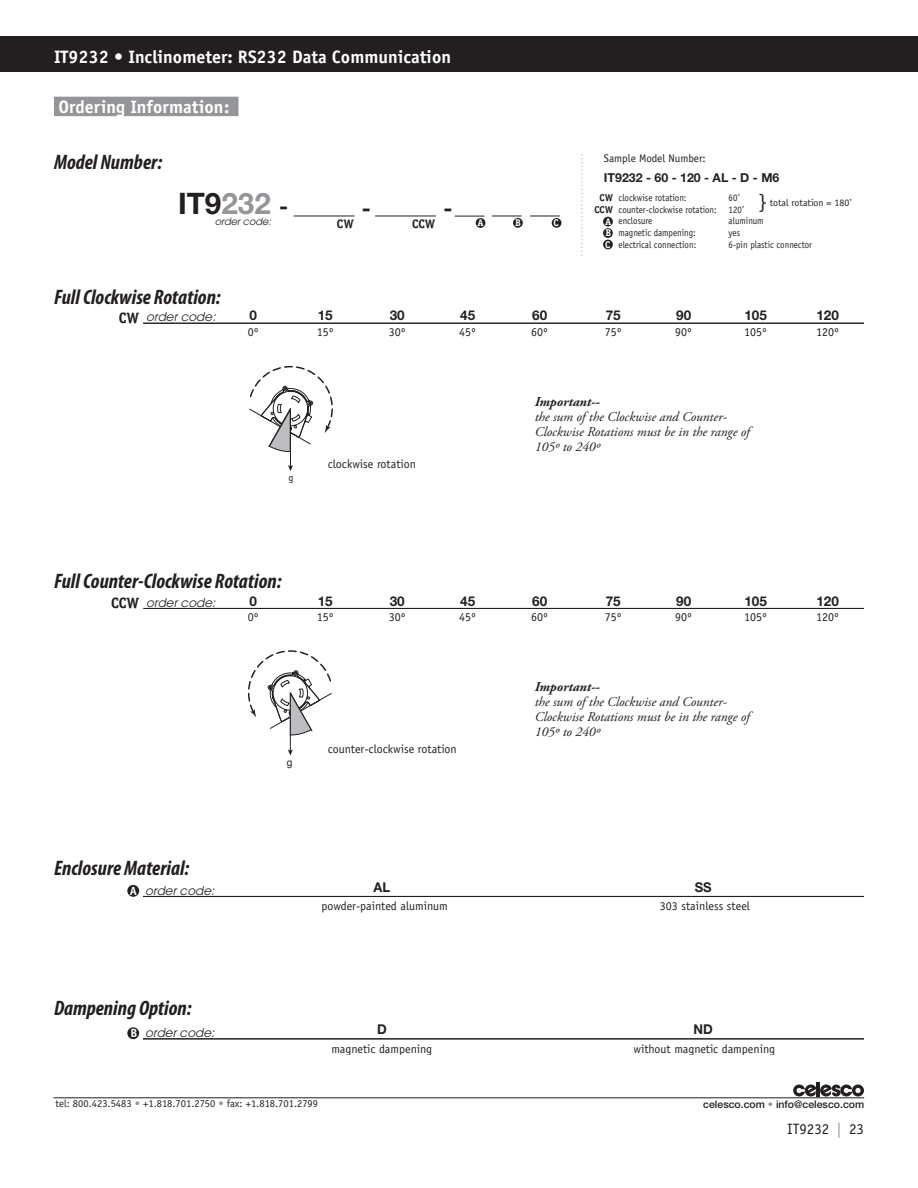
<style>
.page{position:relative;width:918px;height:1188px;background:#fff}
.page>*{position:absolute;margin:0;border:0;box-sizing:border-box;transform-origin:0 0}
.t1{font:700 29.7px "Helvetica Neue";color:#231f20}
.t2{font:700 22.2px "Helvetica Neue";color:#231f20}
.Ordering_Info{font:italic 700 condensed 21px "Myriad Pro";color:#231f20}
.Subheading{font:700 18px "Officina Sans";color:#fff}
.t3{font:15px "Officina Sans";color:#231f20}
.t4{font:italic 13.5px/15px "Adobe Garamond Pro";color:#231f20}
.t5{font:700 13.5px "Helvetica Neue";color:#231f20}
.t6{font:700 12.3px "Helvetica Neue";color:#231f20}
.t7{font:700 12.3px "Officina Serif";color:#231f20}
.t8{font:12px "Officina Sans";color:#231f20}
.t9{font:italic 12px "Avant Garde";color:#231f20}
.t10{font:11.1px "Officina Sans";color:#231f20}
.t11{font:10.5px "Officina Sans";color:#231f20}
.t12{font:500 10.5px "Helvetica Neue";color:#231f20}
.t13{font:10.2px "Officina Sans";color:#231f20}
.t14{font:10.2px "Helvetica";color:#231f20}
.t15{font:9.9px/11.9px "Officina Sans";color:#231f20;scale:.9 1}
.t16{font:9.9px "Officina Sans";color:#231f20}
.t17{font:italic 9.9px "Avant Garde";letter-spacing:-.01em;color:#231f20}
.t18{font:700 9.9px/11.4px "Officina Serif";color:#fff;text-align:justify}
.t19{font:700 9.9px/11.7px "Officina Serif";color:#231f20;text-align:center}
.s1{color:#939598}
.s2{font-size:22.2px}
.s3{font-size:19.8px}
.s4{font-family:"Officina Serif";font-weight:700;font-style:normal;font-size:15px}
.s5{font-weight:700}
.s6{font-family:"Officina Sans";font-weight:700;font-style:normal;color:#fff}
</style>
<div class="page">
<div style="left:603px;top:217px;width:10px;height:9px;background:#231f20;border-radius:50%"></div>
<div style="left:603px;top:228px;width:10px;height:10px;background:#231f20;border-radius:50%"></div>
<div style="left:603px;top:240px;width:10px;height:9px;background:#231f20;border-radius:50%"></div>
<svg style="left:581px;top:155px;width:2px;height:101px"></svg>
<hr style="left:492px;top:216px;width:30px;height:1px;background:#231f20">
<hr style="left:530px;top:216px;width:30px;height:1px;background:#231f20">
<hr style="left:375px;top:216px;width:61px;height:1px;background:#231f20">
<svg style="left:455px;top:216px;width:29px;height:1px"></svg>
<hr style="left:294px;top:216px;width:60px;height:1px;background:#231f20">
<div style="left:476px;top:218px;width:9px;height:10px;background:#231f20;border-radius:50%"></div>
<div style="left:513px;top:218px;width:10px;height:10px;background:#231f20;border-radius:50%"></div>
<div style="left:552px;top:218px;width:9px;height:10px;background:#231f20;border-radius:50%"></div>
<hr style="left:143px;top:323px;width:721px;height:1px;background:#231f20">
<hr style="left:290px;top:408px;width:1px;height:59px;background:#231f20">
<svg style="left:288px;top:465px;width:5px;height:6px"></svg>
<svg style="left:249px;top:365px;width:84px;height:87px"></svg>
<hr style="left:143px;top:896px;width:721px;height:1px;background:#231f20">
<div style="left:127px;top:885px;width:12px;height:12px;background:#231f20;border-radius:50%"></div>
<hr style="left:143px;top:608px;width:721px;height:1px;background:#231f20">
<hr style="left:290px;top:693px;width:1px;height:58px;background:#231f20">
<svg style="left:288px;top:750px;width:5px;height:5px"></svg>
<svg style="left:247px;top:650px;width:85px;height:85px"></svg>
<hr style="left:143px;top:1038px;width:721px;height:1px;background:#231f20">
<div style="left:127px;top:1027px;width:12px;height:12px;background:#231f20;border-radius:50%"></div>
<hr style="left:54px;top:1098px;width:810px;height:1px;background:#231f20">
<hr style="left:816px;top:1082px;width:4px;height:14px;background:#231f20">
<svg style="left:793px;top:1085px;width:71px;height:11px"></svg>
<div style="left:2px;top:36px;width:916px;height:36px;background:#231f20"></div>
<hr style="left:0;top:36px;width:2px;height:36px;background:#231f20">
<div style="left:54px;top:97px;width:184px;height:19px;background:#939598"></div>
<p class="Subheading" style="left:54px;top:46px;width:399px">IT9232 • Inclinometer: RS232 Data Communication</p>
<p class="Subheading" style="left:58px;top:96px;width:173px">Ordering Information:</p>
<p class="Ordering_Info" style="left:54px;top:149px;width:110px">Model Number:</p>
<p class="t10" style="left:604px;top:152px;width:103px">Sample Model Number:</p>
<p class="t6" style="left:604px;top:170px;width:177px">IT9232 - 60 - 120 - AL - D - M6</p>
<p class="t15" style="left:619px;top:191px;width:77px">clockwise rotation:</p>
<p class="t1" style="left:178px;top:185px;width:112px">IT9<span class="s1">232</span> <span class="s2">-</span></p>
<p class="t17" style="left:215px;top:215px;width:58px">order code:</p>
<p class="t18" style="left:605px;top:216px;width:8px">A B C</p>
<p class="t15" style="left:619px;top:191px;width:142px;text-indent:110px">60˚ counter-clockwise rotation: 120˚ enclosure</p>
<p class="t19" style="left:594px;top:192px;width:20px">CW<br>CCW</p>
<p class="t16" style="left:759px;top:197px;width:95px"><span class="s3">}</span> total rotation = 180˚</p>
<p class="t2" style="left:362px;top:194px;width:11px">-</p>
<p class="t2" style="left:443px;top:194px;width:11px">-</p>
<p class="t15" style="left:729px;top:215px;width:40px">aluminum</p>
<p class="t7" style="left:337px;top:216px;width:18px">CW</p>
<p class="t18" style="left:477px;top:217px;width:8px">A</p>
<p class="t18" style="left:515px;top:217px;width:7px">B</p>
<p class="t18" style="left:554px;top:217px;width:7px">C</p>
<p class="t7" style="left:412px;top:216px;width:25px">CCW</p>
<p class="t15" style="left:619px;top:227px;width:87px">magnetic dampening:</p>
<p class="t15" style="left:729px;top:227px;width:14px">yes</p>
<p class="t15" style="left:619px;top:239px;width:88px">electrical connection:</p>
<p class="t15" style="left:729px;top:239px;width:94px">6-pin plastic connector</p>
<p class="Ordering_Info" style="left:54px;top:284px;width:168px">Full Clockwise Rotation:</p>
<p class="t9" style="left:119px;top:310px;width:98px"><span class="s4">CW</span> order code:</p>
<p class="t5" style="left:249px;top:307px;width:9px">0</p>
<p class="t5" style="left:318px;top:307px;width:17px">15</p>
<p class="t5" style="left:390px;top:307px;width:17px">30</p>
<p class="t5" style="left:460px;top:307px;width:17px">45</p>
<p class="t5" style="left:532px;top:307px;width:17px">60</p>
<p class="t5" style="left:606px;top:307px;width:17px">75</p>
<p class="t5" style="left:676px;top:307px;width:17px">90</p>
<p class="t5" style="left:744px;top:307px;width:24px">105</p>
<p class="t5" style="left:816px;top:307px;width:24px">120</p>
<p class="t8" style="left:248px;top:325px;width:12px">0º</p>
<p class="t8" style="left:317px;top:325px;width:18px">15º</p>
<p class="t8" style="left:389px;top:325px;width:18px">30º</p>
<p class="t8" style="left:459px;top:325px;width:18px">45º</p>
<p class="t8" style="left:531px;top:325px;width:18px">60º</p>
<p class="t8" style="left:605px;top:325px;width:18px">75º</p>
<p class="t8" style="left:675px;top:325px;width:18px">90º</p>
<p class="t8" style="left:744px;top:325px;width:24px">105º</p>
<p class="t8" style="left:816px;top:325px;width:24px">120º</p>
<p class="t13" style="left:288px;top:472px;width:7px">g</p>
<p class="t8" style="left:328px;top:457px;width:90px">clockwise rotation</p>
<p class="Ordering_Info" style="left:54px;top:568px;width:229px">Full Counter-Clockwise Rotation:</p>
<p class="t4" style="left:535px;top:394px;width:217px"><span class="s5">Important--<br></span>the sum of the Clockwise and Counter-<br>Clockwise Rotations must be in the range of<br>105º to 240º</p>
<p class="t9" style="left:111px;top:595px;width:106px"><span class="s4">CCW</span> order code:</p>
<p class="t5" style="left:249px;top:593px;width:9px">0</p>
<p class="t5" style="left:318px;top:593px;width:17px">15</p>
<p class="t5" style="left:390px;top:593px;width:17px">30</p>
<p class="t5" style="left:460px;top:593px;width:17px">45</p>
<p class="t5" style="left:532px;top:593px;width:17px">60</p>
<p class="t5" style="left:606px;top:593px;width:17px">75</p>
<p class="t5" style="left:676px;top:593px;width:17px">90</p>
<p class="t5" style="left:744px;top:593px;width:24px">105</p>
<p class="t5" style="left:816px;top:593px;width:24px">120</p>
<p class="t8" style="left:248px;top:610px;width:12px">0º</p>
<p class="t8" style="left:317px;top:610px;width:18px">15º</p>
<p class="t8" style="left:389px;top:610px;width:18px">30º</p>
<p class="t8" style="left:459px;top:610px;width:18px">45º</p>
<p class="t8" style="left:531px;top:610px;width:18px">60º</p>
<p class="t8" style="left:605px;top:610px;width:18px">75º</p>
<p class="t8" style="left:675px;top:610px;width:18px">90º</p>
<p class="t8" style="left:744px;top:610px;width:24px">105º</p>
<p class="t8" style="left:816px;top:610px;width:24px">120º</p>
<p class="Ordering_Info" style="left:54px;top:855px;width:137px">Enclosure Material:</p>
<p class="t14" style="left:287px;top:754px;width:7px">g</p>
<p class="t8" style="left:328px;top:742px;width:131px">counter-clockwise rotation</p>
<p class="t4" style="left:535px;top:679px;width:217px"><span class="s5">Important--<br></span>the sum of the Clockwise and Counter-<br>Clockwise Rotations must be in the range of<br>105º to 240º</p>
<p class="t9" style="left:130px;top:883px;width:86px"><span class="s6">A</span> order code:</p>
<p class="t5" style="left:374px;top:878px;width:18px">AL</p>
<p class="t5" style="left:695px;top:878px;width:18px">SS</p>
<p class="Ordering_Info" style="left:54px;top:995px;width:139px">Dampening Option:</p>
<p class="t8" style="left:321px;top:899px;width:128px">powder-painted aluminum</p>
<p class="t8" style="left:660px;top:899px;width:92px">303 stainless steel</p>
<p class="t9" style="left:130px;top:1026px;width:86px"><span class="s6">B</span> order code:</p>
<p class="t5" style="left:377px;top:1021px;width:11px">D</p>
<p class="t5" style="left:694px;top:1021px;width:21px">ND</p>
<p class="t8" style="left:332px;top:1042px;width:102px">magnetic dampening</p>
<p class="t8" style="left:633px;top:1042px;width:143px">without magnetic dampening</p>
<p class="t11" style="left:56px;top:1098px;width:264px">tel: 800.423.5483 <span class="s1">•</span> +1.818.701.2750 <span class="s1">•</span> fax: +1.818.701.2799</p>
<p class="t12" style="left:703px;top:1098px;width:162px">celesco.com <span class="s1">•</span> info@celesco.com</p>
<p class="t3" style="left:787px;top:1120px;width:78px">IT9232 <span class="s1">|</span> 23</p>
</div>
